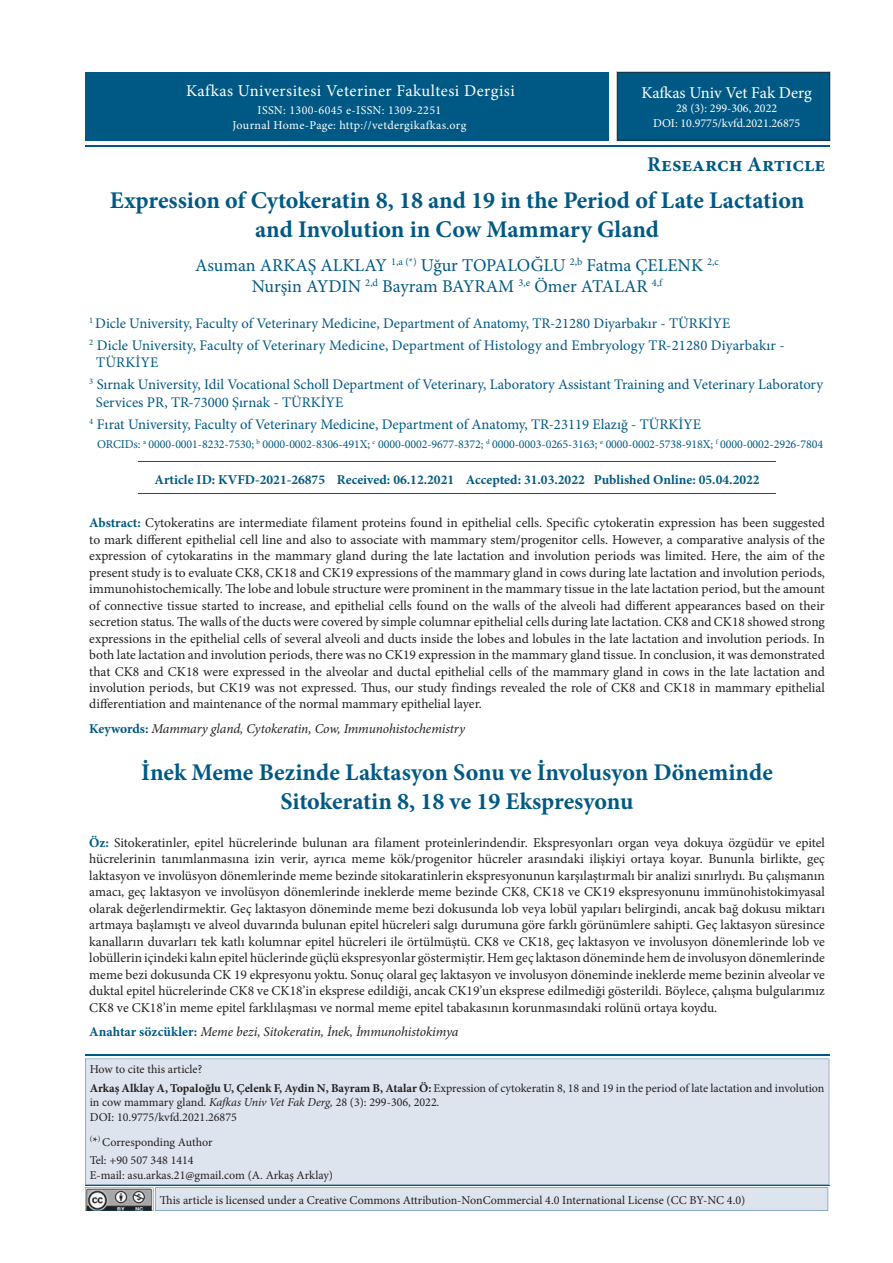
<style>
.page{position:relative;width:893px;height:1263px;background:#fff}
.page>*{position:absolute;margin:0;border:0;box-sizing:border-box;transform-origin:0 0}
.t1{font:700 24px/28.8px "Minion Pro";color:#005984;text-align:center}
.t2{font:700 21px "Minion Pro";color:#005984}
.t3{font:18px/21.6px "Minion Pro";color:#005984;text-align:center}
.t4{font:16.5px "Minion Pro";letter-spacing:.025em;color:#fff}
.t5{font:16.5px "Minion Pro";letter-spacing:-.005em;color:#fff}
.t6{font:14.7px/21.8px "Minion Pro";color:#005984}
.t7{font:13.5px/16.5px "Minion Pro";letter-spacing:-.005em;color:#231f20;text-align:justify}
.t8{font:italic 13.5px "Minion Pro";letter-spacing:-.01em;color:#231f20}
.t9{font:700 13.5px "Minion Pro";color:#005984}
.t10{font:12px/18.6px "Minion Pro";color:#231f20}
.t11{font:12px "Minion Pro";letter-spacing:-.01em;color:#005984}
.t12{font:12px/14.2px "Minion Pro";letter-spacing:.02em;color:#fff;text-align:center}
.t13{font:12px/14.4px "Minion Pro";color:#fff;text-align:center}
.s1{font-weight:700;color:#005984}
.s2{font-weight:700;font-style:normal;color:#005984}
.s3{font-weight:700}
.s4{font-style:italic}
.s5{font-size:13.5px}
</style>
<div class="page">
<div style="left:85px;top:1059px;width:744px;height:125px;background:#dee4ed"></div>
<hr style="left:85px;top:1054px;width:744px;height:2px;background:#005984">
<hr style="left:85px;top:145px;width:744px;height:2px;background:#005984">
<hr style="left:138px;top:462px;width:638px;height:1px;background:#005984">
<hr style="left:138px;top:494px;width:638px;height:1px;background:#005984">
<div style="left:616px;top:72px;width:214px;height:69px;background:#005984"></div>
<div style="left:86px;top:72px;width:523px;height:68px;background:#005984"></div>
<svg style="left:85px;top:1187px;width:743px;height:24px;background:#d0d8e1"></svg>
<hr style="left:85px;top:1186px;width:744px;height:1px;background:#005984">
<p class="t4" style="left:186px;top:80px;width:330px">Kafkas Universitesi Veteriner Fakultesi Dergisi</p>
<p class="t12" style="left:233px;top:104px;width:235px">ISSN: 1300-6045 e-ISSN: 1309-2251<br>Journal Home-Page: http://vetdergikafkas.org</p>
<p class="t5" style="left:641px;top:82px;width:172px">Kafkas Univ Vet Fak Derg</p>
<p class="t13" style="left:653px;top:101px;width:149px">28 (3): 299-306, 2022<br>DOI: 10.9775/kvfd.2021.26875</p>
<h2 class="t2" style="left:647px;top:149px;width:180px">Research Article</h2>
<h1 class="t1" style="left:110px;top:185px;width:696px">Expression of Cytokeratin 8, 18 and 19 in the Period of Late Lactation and Involution in Cow Mammary Gland</h1>
<h3 class="t3" style="left:195px;top:254px;width:525px">Asuman ARKAŞ ALKLAY <sup>1,a</sup> <sup>(*)</sup> Uğur TOPALOĞLU <sup>2,b</sup> Fatma ÇELENK <sup>2,c<br></sup>Nurşin AYDIN <sup>2,d</sup> Bayram BAYRAM <sup>3,e</sup> Ömer ATALAR <sup>4,f</sup></h3>
<p class="t6" style="left:89px;top:312px;width:697px"><sup>1</sup> Dicle University, Faculty of Veterinary Medicine, Department of Anatomy, TR-21280 Diyarbakır - TÜRKİYE<br><sup>2</sup> Dicle University, Faculty of Veterinary Medicine, Department of Histology and Embryology TR-21280 Diyarbakır -</p>
<p class="t6" style="left:89px;top:352px;width:735px;text-indent:7px">TÜRKİYE<br><sup>3</sup> Sırnak University, Idil Vocational Scholl Department of Veterinary, Laboratory Assistant Training and Veterinary Laboratory</p>
<p class="t6" style="left:89px;top:391px;width:613px;line-height:22.2px;text-indent:7px">Services PR, TR-73000 Şırnak - TÜRKİYE<br><sup>4</sup> Fırat University, Faculty of Veterinary Medicine, Department of Anatomy, TR-23119 Elazığ - TÜRKİYE</p>
<p class="t11" style="left:97px;top:436px;width:727px">ORCIDs: <sup>a</sup> 0000-0001-8232-7530; <sup>b</sup> 0000-0002-8306-491X; <sup>c</sup> 0000-0002-9677-8372; <sup>d</sup> 0000-0003-0265-3163; <sup>e</sup> 0000-0002-5738-918X; <sup>f</sup> 0000-0002-2926-7804</p>
<p class="t9" style="left:155px;top:470px;width:607px">Article ID: KVFD-2021-26875 Received: 06.12.2021 Accepted: 31.03.2022 Published Online: 05.04.2022</p>
<p class="t7" style="left:89px;top:514px;width:737px"><span class="s1">Abstract:</span> Cytokeratins are intermediate filament proteins found in epithelial cells. Specific cytokeratin expression has been suggested to mark different epithelial cell line and also to associate with mammary stem/progenitor cells. However, a comparative analysis of the expression of cytokaratins in the mammary gland during the late lactation and involution periods was limited. Here, the aim of the present study is to evaluate CK8, CK18 and CK19 expressions of the mammary gland in cows during late lactation and involution periods, immunohistochemically. The lobe and lobule structure were prominent in the mammary tissue in the late lactation period, but the amount of connective tissue started to increase, and epithelial cells found on the walls of the alveoli had different appearances based on their secretion status. The walls of the ducts were covered by simple columnar epithelial cells during late lactation. CK8 and CK18 showed strong expressions in the epithelial cells of several alveoli and ducts inside the lobes and lobules in the late lactation and involution periods. In both late lactation and involution periods, there was no CK19 expression in the mammary gland tissue. In conclusion, it was demonstrated that CK8 and CK18 were expressed in the alveolar and ductal epithelial cells of the mammary gland in cows in the late lactation and involution periods, but CK19 was not expressed. Thus, our study findings revealed the role of CK8 and CK18 in mammary epithelial differentiation and maintenance of the normal mammary epithelial layer.</p>
<p class="t8" style="left:89px;top:720px;width:377px"><span class="s2">Keywords:</span> Mammary gland, Cytokeratin, Cow, Immunohistochemistry</p>
<h1 class="t1" style="left:141px;top:758px;width:633px">İnek Meme Bezinde Laktasyon Sonu ve İnvolusyon Döneminde<br>Sitokeratin 8, 18 ve 19 Ekspresyonu</h1>
<p class="t7" style="left:89px;top:834px;width:737px"><span class="s1">Öz:</span> Sitokeratinler, epitel hücrelerinde bulunan ara filament proteinlerindendir. Ekspresyonları organ veya dokuya özgüdür ve epitel hücrelerinin tanımlanmasına izin verir, ayrıca meme kök/progenitor hücreler arasındaki ilişkiyi ortaya koyar. Bununla birlikte, geç laktasyon ve involüsyon dönemlerinde meme bezinde sitokaratinlerin ekspresyonunun karşılaştırmalı bir analizi sınırlıydı. Bu çalışmanın amacı, geç laktasyon ve involüsyon dönemlerinde ineklerde meme bezinde CK8, CK18 ve CK19 ekspresyonunu immünohistokimyasal olarak değerlendirmektir. Geç laktasyon döneminde meme bezi dokusunda lob veya lobül yapıları belirgindi, ancak bağ dokusu miktarı artmaya başlamıştı ve alveol duvarında bulunan epitel hücreleri salgı durumuna göre farklı görünümlere sahipti. Geç laktasyon süresince kanalların duvarları tek katlı kolumnar epitel hücreleri ile örtülmüştü. CK8 ve CK18, geç laktasyon ve involusyon dönemlerinde lob ve lobüllerin içindeki kalın epitel hüclerinde güçlü ekspresyonlar göstermiştir. Hem geç laktason döneminde hem de involusyon dönemlerinde meme bezi dokusunda CK 19 ekpresyonu yoktu. Sonuç olaral geç laktasyon ve involusyon döneminde ineklerde meme bezinin alveolar ve duktal epitel hücrelerinde CK8 ve CK18’in eksprese edildiği, ancak CK19’un eksprese edilmediği gösterildi. Böylece, çalışma bulgularımız CK8 ve CK18’in meme epitel farklılaşması ve normal meme epitel tabakasının korunmasındaki rolünü ortaya koydu.</p>
<p class="t8" style="left:89px;top:1023px;width:371px"><span class="s2">Anahtar sözcükler:</span> Meme bezi, Sitokeratin, İnek, İmmunohistokimya</p>
<p class="t10" style="left:90px;top:1060px;width:736px">How to cite this article?<br><span class="s3">Arkaş Alklay A, Topaloğlu U, Çelenk F, Aydin N, Bayram B, Atalar Ö:</span> Expression of cytokeratin 8, 18 and 19 in the period of late lactation and involution</p>
<p class="t10" style="left:90px;top:1095px;width:351px;line-height:14.4px">in cow mammary gland. <span class="s4">Kafkas Univ Vet Fak Derg,</span> 28 (3): 299-306, 2022<span class="s4">.<br></span>DOI: 10.9775/kvfd.2021.26875</p>
<p class="t10" style="left:90px;top:1133px;width:124px"><sup>(</sup><span class="s5">*</span><sup>)</sup> Corresponding Author<br>Tel: +90 507 348 1414</p>
<p class="t10" style="left:90px;top:1166px;width:245px">E-mail: asu.arkas.21@gmail.com (A. Arkaş Arklay)</p>
<p class="t10" style="left:160px;top:1190px;width:587px">This article is licensed under a Creative Commons Attribution-NonCommercial 4.0 International License (CC BY-NC 4.0)</p>
</div>
